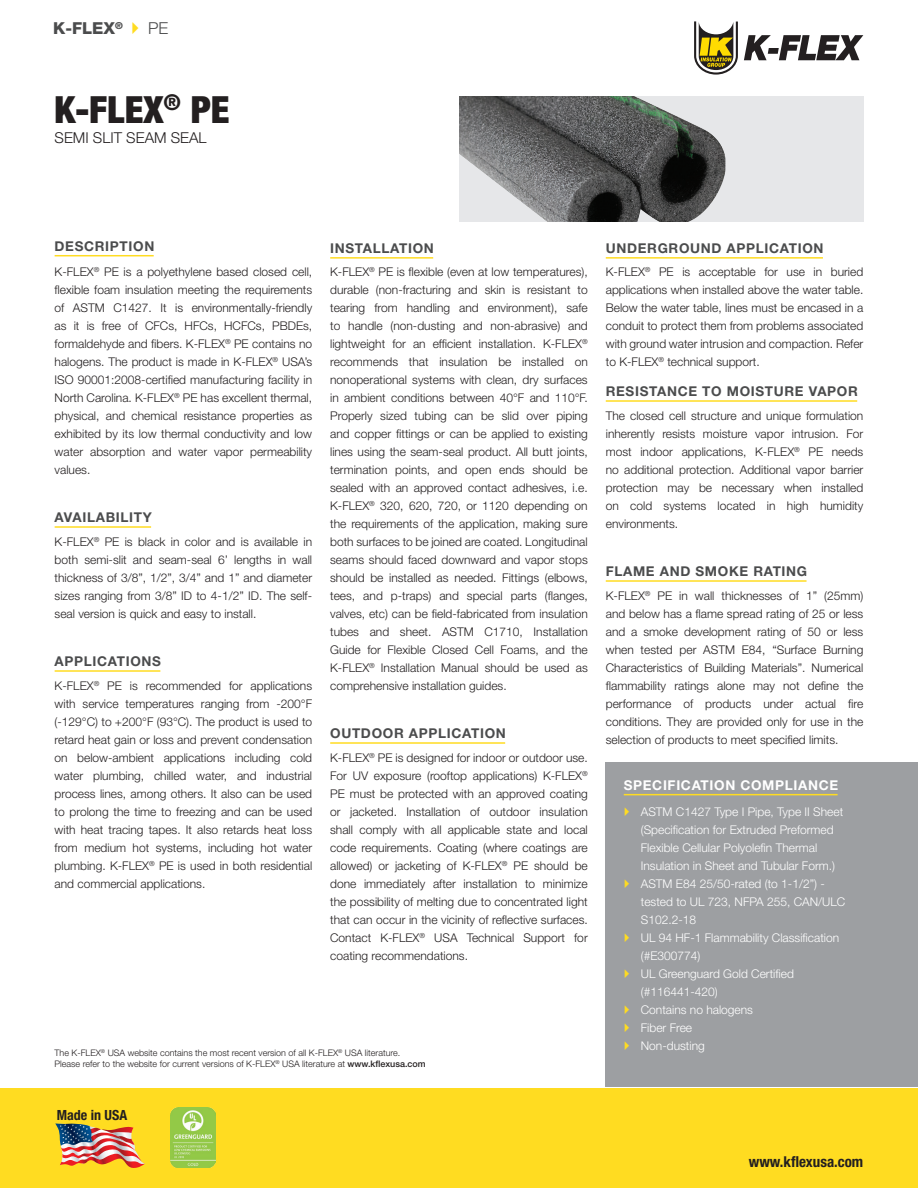
<style>
.page{position:relative;width:918px;height:1188px;background:#fff}
.page>*{position:absolute;margin:0;border:0;box-sizing:border-box;transform-origin:0 0}
.t1{font:900 condensed 37.5px "Helvetica Neue LT Std";color:#231f20}
.t2{font:800 16.5px "Helvetica Neue LT Std";color:#4b4c4d}
.t3{font:300 16.5px "Helvetica Neue LT Std";color:#4b4c4d}
.t4{font:700 condensed 15px "Helvetica Neue LT Std";color:#231f20}
.t5{font:300 15px "Helvetica Neue LT Std";color:#231f20}
.t6{font:700 condensed 13.95px "Helvetica Neue LT Std";color:#231f20}
.Paragraph_Headline{font:700 13.5px "Helvetica Neue LT Std";letter-spacing:.05em;color:#4b4c4d}
.Paragraph_Headline-2{font:700 13.5px "Helvetica Neue LT Std";letter-spacing:.05em;color:#fff}
.Running_Text{font:300 12px/18px "Helvetica Neue LT Std";color:#231f20;text-align:justify}
.t7{font:300 12px/18px "Helvetica Neue LT Std";color:#fff}
.t8{font:300 9px "Helvetica Neue LT Std";color:#231f20}
.s1{font-weight:500}
</style>
<div class="page">
<div style="left:0;top:1088px;width:918px;height:100px;background:#ffdc21"></div>
<svg style="left:694px;top:21px;width:44px;height:54px"></svg>
<svg style="left:744px;top:35px;width:119px;height:25px"></svg>
<div style="left:606px;top:762px;width:312px;height:324px;background:#9d9fa2"></div>
<div style="left:459px;top:96px;width:404px;height:126px;background:#e6e7e9"></div>
<img style="left:459px;top:96px;width:267px;height:126px">
<hr style="left:55px;top:255px;width:99px;height:1px;background:#ffdc21">
<hr style="left:55px;top:526px;width:96px;height:2px;background:#ffdc21">
<hr style="left:55px;top:670px;width:105px;height:2px;background:#ffdc21">
<hr style="left:330px;top:257px;width:103px;height:2px;background:#ffdc21">
<hr style="left:330px;top:742px;width:175px;height:2px;background:#ffdc21">
<hr style="left:606px;top:257px;width:217px;height:2px;background:#ffdc21">
<hr style="left:606px;top:400px;width:251px;height:2px;background:#ffdc21">
<hr style="left:606px;top:580px;width:201px;height:2px;background:#ffdc21">
<hr style="left:624px;top:794px;width:214px;height:1px;background:#ffdc21">
<img style="left:55px;top:1123px;width:90px;height:45px">
<img style="left:170px;top:1108px;width:45px;height:60px">
<h2 class="t2" style="left:53px;top:18px;width:71px">K-FLEX<sup>®</sup></h2>
<h2 class="t3" style="left:148px;top:18px;width:22px">PE</h2>
<p class="t1" style="left:55px;top:86px;width:177px">K-FLEX<sup>®</sup> PE</p>
<p class="t5" style="left:55px;top:128px;width:153px">SEMI SLIT SEAM SEAL</p>
<p class="Paragraph_Headline" style="left:55px;top:238px;width:101px">DESCRIPTION</p>
<p class="Running_Text" style="left:55px;top:262px;width:259px">K-FLEX<sup>®</sup> PE is a polyethylene based closed cell, flexible foam insulation meeting the requirements of ASTM C1427. It is environmentally-friendly as it is free of CFCs, HFCs, HCFCs, PBDEs, formaldehyde and fibers. K-FLEX<sup>®</sup> PE contains no halogens. The product is made in K-FLEX<sup>®</sup> USA’s ISO 90001:2008-certified manufacturing facility in North Carolina. K-FLEX<sup>®</sup> PE has excellent thermal, physical, and chemical resistance properties as exhibited by its low thermal conductivity and low water absorption and water vapor permeability values.</p>
<p class="Paragraph_Headline" style="left:55px;top:509px;width:99px">AVAILABILITY</p>
<p class="Running_Text" style="left:55px;top:532px;width:259px">K-FLEX<sup>®</sup> PE is black in color and is available in both semi-slit and seam-seal 6’ lengths in wall thickness of 3/8”, 1/2”, 3/4” and 1” and diameter sizes ranging from 3/8” ID to 4-1/2” ID. The self&shy;seal version is quick and easy to install.</p>
<p class="Paragraph_Headline" style="left:55px;top:653px;width:108px">APPLICATIONS</p>
<p class="Running_Text" style="left:55px;top:676px;width:259px">K-FLEX<sup>®</sup> PE is recommended for applications with service temperatures ranging from -200°F (-129°C) to +200°F (93°C). The product is used to retard heat gain or loss and prevent condensation on below-ambient applications including cold water plumbing, chilled water, and industrial process lines, among others. It also can be used to prolong the time to freezing and can be used with heat tracing tapes. It also retards heat loss from medium hot systems, including hot water plumbing. K-FLEX<sup>®</sup> PE is used in both residential and commercial applications.</p>
<p class="Paragraph_Headline" style="left:330px;top:240px;width:105px">INSTALLATION</p>
<p class="Running_Text" style="left:330px;top:262px;width:259px">K-FLEX<sup>®</sup> PE is flexible (even at low temperatures), durable (non-fracturing and skin is resistant to tearing from handling and environment), safe to handle (non-dusting and non-abrasive) and lightweight for an efficient installation. K-FLEX<sup>® </sup>recommends that insulation be installed on nonoperational systems with clean, dry surfaces in ambient conditions between 40°F and 110°F.<br>Properly sized tubing can be slid over piping and copper fittings or can be applied to existing lines using the seam-seal product. All butt joints, termination points, and open ends should be sealed with an approved contact adhesives, i.e.<br>K-FLEX<sup>®</sup> 320, 620, 720, or 1120 depending on the requirements of the application, making sure both surfaces to be joined are coated. Longitudinal seams should faced downward and vapor stops should be installed as needed. Fittings (elbows, tees, and p-traps) and special parts (flanges, valves, etc) can be field-fabricated from insulation tubes and sheet. ASTM C1710, Installation Guide for Flexible Closed Cell Foams, and the K-FLEX<sup>®</sup> Installation Manual should be used as comprehensive installation guides.</p>
<p class="Paragraph_Headline" style="left:330px;top:725px;width:177px">OUTDOOR APPLICATION</p>
<p class="Running_Text" style="left:330px;top:748px;width:259px">K-FLEX<sup>®</sup> PE is designed for indoor or outdoor use.<br>For UV exposure (rooftop applications) K-FLEX<sup>® </sup>PE must be protected with an approved coating or jacketed. Installation of outdoor insulation shall comply with all applicable state and local code requirements. Coating (where coatings are allowed) or jacketing of K-FLEX<sup>®</sup> PE should be done immediately after installation to minimize the possibility of melting due to concentrated light that can occur in the vicinity of reflective surfaces.<br>Contact K-FLEX<sup>®</sup> USA Technical Support for coating recommendations.</p>
<p class="t8" style="left:55px;top:1048px;width:347px">The K-FLEX<sup>®</sup> USA website contains the most recent version of all K-FLEX<sup>®</sup> USA literature.</p>
<p class="t8" style="left:55px;top:1059px;width:373px">Please refer to the website for current versions of K-FLEX<sup>®</sup> USA literature at <span class="s1">www.kflexusa.com</span></p>
<p class="t6" style="left:57px;top:1106px;width:72px">Made in USA</p>
<p class="Paragraph_Headline" style="left:606px;top:240px;width:219px">UNDERGROUND APPLICATION</p>
<p class="Running_Text" style="left:606px;top:262px;width:259px">K-FLEX<sup>®</sup> PE is acceptable for use in buried applications when installed above the water table.<br>Below the water table, lines must be encased in a conduit to protect them from problems associated with ground water intrusion and compaction. Refer to K-FLEX<sup>®</sup> technical support.</p>
<p class="Paragraph_Headline" style="left:606px;top:383px;width:254px">RESISTANCE TO MOISTURE VAPOR</p>
<p class="Running_Text" style="left:606px;top:406px;width:259px">The closed cell structure and unique formulation inherently resists moisture vapor intrusion. For most indoor applications, K-FLEX<sup>®</sup> PE needs no additional protection. Additional vapor barrier protection may be necessary when installed on cold systems located in high humidity environments.</p>
<p class="Paragraph_Headline" style="left:606px;top:563px;width:203px">FLAME AND SMOKE RATING</p>
<p class="Running_Text" style="left:606px;top:586px;width:259px">K-FLEX<sup>®</sup> PE in wall thicknesses of 1” (25mm) and below has a flame spread rating of 25 or less and a smoke development rating of 50 or less when tested per ASTM E84, “Surface Burning Characteristics of Building Materials”. Numerical flammability ratings alone may not define the performance of products under actual fire conditions. They are provided only for use in the selection of products to meet specified limits.</p>
<p class="Paragraph_Headline-2" style="left:624px;top:776px;width:216px">SPECIFICATION COMPLIANCE</p>
<p class="t7" style="left:641px;top:802px;width:204px">ASTM C1427 Type I Pipe, Type II Sheet (Specification for Extruded Preformed Flexible Cellular Polyolefin Thermal Insulation in Sheet and Tubular Form.)</p>
<p class="t7" style="left:641px;top:874px;width:206px">ASTM E84 25/50-rated (to 1-1/2”) - tested to UL 723, NFPA 255, CAN/ULC<br>S102.2-18</p>
<p class="t7" style="left:641px;top:928px;width:200px">UL 94 HF-1 Flammability Classification (#E300774)</p>
<p class="t7" style="left:641px;top:964px;width:155px">UL Greenguard Gold Certified (#116441-420)</p>
<p class="t7" style="left:641px;top:1000px;width:114px">Contains no halogens</p>
<p class="t7" style="left:641px;top:1018px;width:53px">Fiber Free</p>
<p class="t7" style="left:641px;top:1036px;width:65px">Non-dusting</p>
<p class="t4" style="left:749px;top:1153px;width:116px">www.kflexusa.com</p>
</div>
